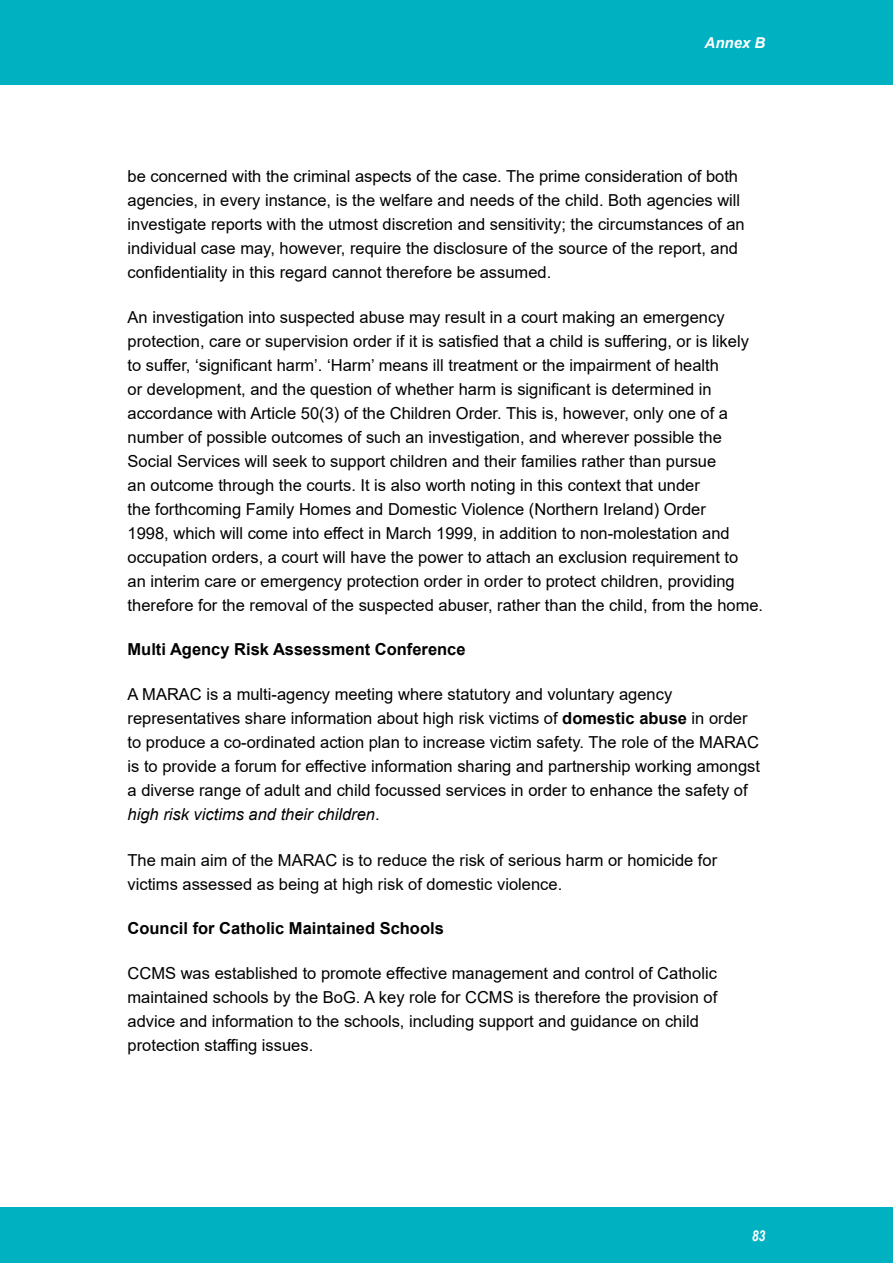
<style>
.page{position:relative;width:893px;height:1263px;background:#fff}
.page>*{position:absolute;margin:0;border:0;box-sizing:border-box;transform-origin:0 0}
.Paragraph{font:16.5px/24px "Arial";color:#000}
.Hdg_-_Sub-Paragraph{font:700 16.5px "Arial";color:#000}
.t1{font:italic 700 15px "Arial";color:#fff}
.t2{font:italic 700 15px "Arial Narrow";color:#fff}
.s1{font-weight:700}
.s2{font-style:italic}
</style>
<div class="page">
<div style="left:0;top:0;width:893px;height:85px;background:#00b1c2"></div>
<div style="left:0;top:1208px;width:893px;height:55px;background:#00b1c2"></div>
<p class="t1" style="left:705px;top:33px;width:62px">Annex B</p>
<p class="Paragraph" style="left:128px;top:164px;width:619px">be concerned with the criminal aspects of the case. The prime consideration of both agencies, in every instance, is the welfare and needs of the child. Both agencies will investigate reports with the utmost discretion and sensitivity; the circumstances of an individual case may, however, require the disclosure of the source of the report, and confidentiality in this regard cannot therefore be assumed.</p>
<p class="Paragraph" style="left:128px;top:305px;width:637px">An investigation into suspected abuse may result in a court making an emergency protection, care or supervision order if it is satisfied that a child is suffering, or is likely to suffer, ‘significant harm’. ‘Harm’ means ill treatment or the impairment of health<br>or development, and the question of whether harm is significant is determined in accordance with Article 50(3) of the Children Order. This is, however, only one of a number of possible outcomes of such an investigation, and wherever possible the Social Services will seek to support children and their families rather than pursue<br>an outcome through the courts. It is also worth noting in this context that under<br>the forthcoming Family Homes and Domestic Violence (Northern Ireland) Order<br>1998, which will come into effect in March 1999, in addition to non-molestation and occupation orders, a court will have the power to attach an exclusion requirement to<br>an interim care or emergency protection order in order to protect children, providing therefore for the removal of the suspected abuser, rather than the child, from the home.</p>
<p class="Hdg_-_Sub-Paragraph" style="left:128px;top:638px;width:340px">Multi Agency Risk Assessment Conference</p>
<p class="Paragraph" style="left:128px;top:682px;width:634px">A MARAC is a multi-agency meeting where statutory and voluntary agency representatives share information about high risk victims of <span class="s1">domestic abuse</span> in order to produce a co-ordinated action plan to increase victim safety. The role of the MARAC is to provide a forum for effective information sharing and partnership working amongst a diverse range of adult and child focussed services in order to enhance the safety of <span class="s2">high risk victims and their children</span>.</p>
<p class="Paragraph" style="left:128px;top:848px;width:591px">The main aim of the MARAC is to reduce the risk of serious harm or homicide for victims assessed as being at high risk of domestic violence.</p>
<p class="Hdg_-_Sub-Paragraph" style="left:128px;top:916px;width:318px">Council for Catholic Maintained Schools</p>
<p class="Paragraph" style="left:128px;top:961px;width:591px">CCMS was established to promote effective management and control of Catholic maintained schools by the BoG. A key role for CCMS is therefore the provision of advice and information to the schools, including support and guidance on child protection staffing issues.</p>
<p class="t2" style="left:752px;top:1224px;width:15px">83</p>
</div>
